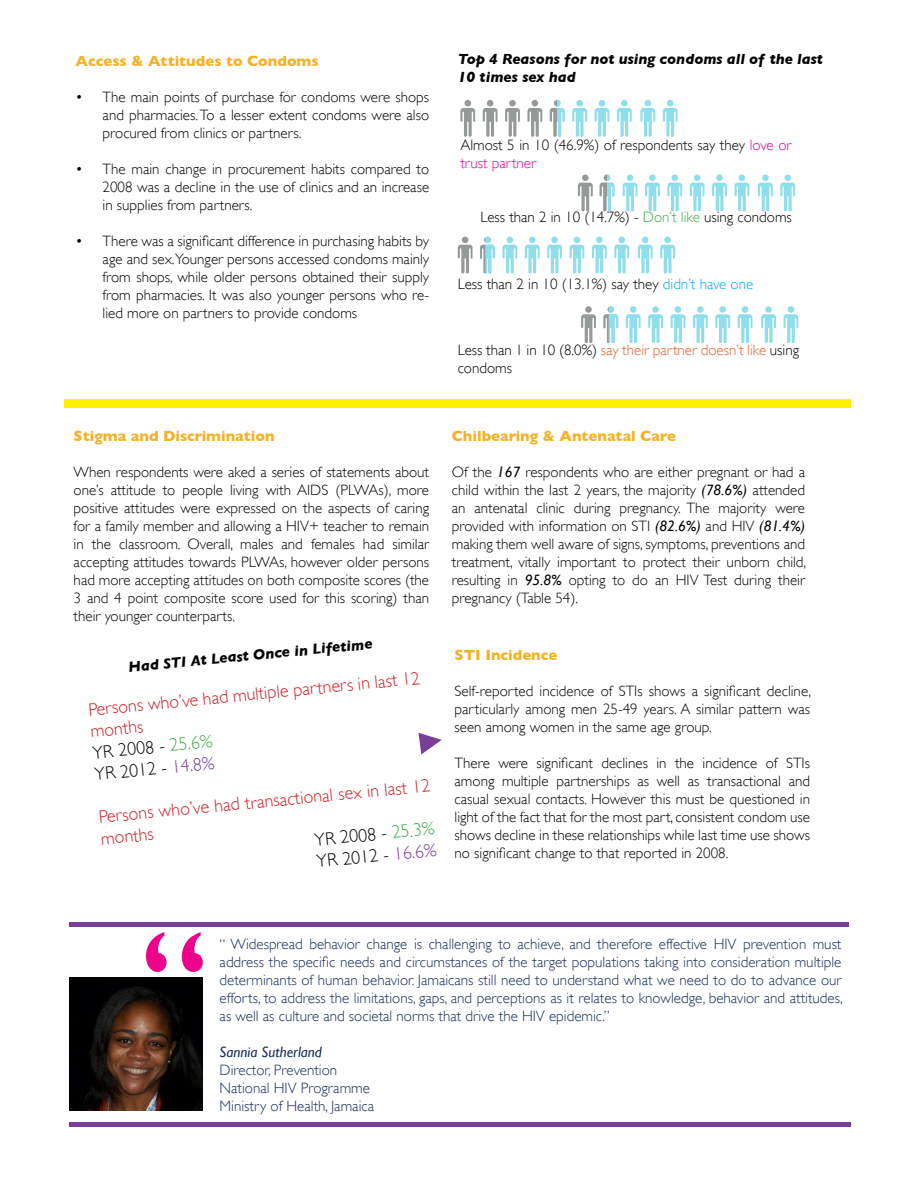
<style>
.page{position:relative;width:918px;height:1188px;background:#fff}
.page>*{position:absolute;margin:0;border:0;box-sizing:border-box;transform-origin:0 0}
.Body{font:300 18px/22.8px "Gill Sans";color:#d1232a}
.Body-2{font:300 18px "Gill Sans";color:#040503}
.Body-3{font:300 15px/18px "Gill Sans";color:#040503;text-align:justify}
.t1{font:300 15px/18px "Gill Sans";color:#183059;text-align:justify}
.Colout{font:700 15px "Gill Sans";color:#f5b128}
.Body-4{font:300 15px "Gill Sans";color:#000}
.Sub_Headings_2{font:italic 700 15px/18px "Gill Sans";color:#040503}
.Body-5{font:300 15px/18px "Gill Sans";color:#e1622f}
.t2{font:italic 15px "Gill Sans";color:#183059}
.s1{color:#ed028c}
.s2{color:#040503}
.s3{color:#40ae49}
.s4{color:#00aeef}
.s5{color:#000}
.s6{color:#783e98}
.s7{font-weight:400;font-style:italic}
</style>
<div class="page">
<img style="left:69px;top:977px;width:134px;height:134px">
<svg style="left:146px;top:932px;width:57px;height:40px"></svg>
<hr style="left:69px;top:1122px;width:781px;height:4px;background:#783e98">
<div style="left:64px;top:400px;width:787px;height:8px;background:#fff101"></div>
<svg style="left:460px;top:108px;width:15px;height:29px"></svg>
<div style="left:464px;top:100px;width:7px;height:6px;background:#969999;border-radius:50%"></div>
<svg style="left:483px;top:100px;width:15px;height:37px"></svg>
<svg style="left:505px;top:108px;width:15px;height:29px"></svg>
<div style="left:509px;top:100px;width:7px;height:6px;background:#969999;border-radius:50%"></div>
<svg style="left:527px;top:100px;width:15px;height:37px"></svg>
<svg style="left:572px;top:108px;width:15px;height:29px"></svg>
<div style="left:576px;top:100px;width:7px;height:6px;background:#8fdeeb;border-radius:50%"></div>
<svg style="left:595px;top:100px;width:15px;height:37px"></svg>
<svg style="left:617px;top:108px;width:15px;height:29px"></svg>
<div style="left:621px;top:100px;width:7px;height:6px;background:#8fdeeb;border-radius:50%"></div>
<svg style="left:640px;top:100px;width:15px;height:37px"></svg>
<svg style="left:663px;top:100px;width:15px;height:37px"></svg>
<svg style="left:578px;top:183px;width:15px;height:29px"></svg>
<div style="left:582px;top:175px;width:7px;height:6px;background:#969999;border-radius:50%"></div>
<svg style="left:645px;top:183px;width:15px;height:29px"></svg>
<div style="left:649px;top:175px;width:7px;height:6px;background:#8fdeeb;border-radius:50%"></div>
<svg style="left:667px;top:175px;width:15px;height:37px"></svg>
<svg style="left:690px;top:175px;width:15px;height:37px"></svg>
<svg style="left:712px;top:183px;width:15px;height:29px"></svg>
<div style="left:716px;top:175px;width:7px;height:6px;background:#8fdeeb;border-radius:50%"></div>
<svg style="left:734px;top:175px;width:15px;height:37px"></svg>
<svg style="left:758px;top:183px;width:15px;height:29px"></svg>
<div style="left:762px;top:175px;width:7px;height:6px;background:#8fdeeb;border-radius:50%"></div>
<svg style="left:780px;top:183px;width:15px;height:29px"></svg>
<div style="left:784px;top:175px;width:7px;height:6px;background:#8fdeeb;border-radius:50%"></div>
<svg style="left:550px;top:100px;width:15px;height:37px"></svg>
<svg style="left:480px;top:237px;width:15px;height:37px"></svg>
<svg style="left:600px;top:175px;width:15px;height:37px"></svg>
<svg style="left:623px;top:175px;width:15px;height:37px"></svg>
<svg style="left:458px;top:237px;width:15px;height:37px"></svg>
<svg style="left:502px;top:237px;width:15px;height:37px"></svg>
<svg style="left:525px;top:245px;width:15px;height:29px"></svg>
<div style="left:529px;top:237px;width:7px;height:6px;background:#8fdeeb;border-radius:50%"></div>
<svg style="left:570px;top:237px;width:15px;height:37px"></svg>
<svg style="left:592px;top:245px;width:15px;height:29px"></svg>
<div style="left:596px;top:237px;width:7px;height:6px;background:#8fdeeb;border-radius:50%"></div>
<svg style="left:614px;top:245px;width:15px;height:29px"></svg>
<div style="left:618px;top:237px;width:7px;height:6px;background:#8fdeeb;border-radius:50%"></div>
<svg style="left:638px;top:237px;width:15px;height:37px"></svg>
<svg style="left:660px;top:245px;width:15px;height:29px"></svg>
<div style="left:664px;top:237px;width:7px;height:6px;background:#8fdeeb;border-radius:50%"></div>
<svg style="left:547px;top:245px;width:15px;height:29px"></svg>
<div style="left:551px;top:237px;width:7px;height:6px;background:#8fdeeb;border-radius:50%"></div>
<svg style="left:603px;top:306px;width:15px;height:37px"></svg>
<svg style="left:581px;top:314px;width:15px;height:29px"></svg>
<div style="left:585px;top:306px;width:7px;height:7px;background:#969999;border-radius:50%"></div>
<svg style="left:626px;top:314px;width:15px;height:29px"></svg>
<div style="left:630px;top:306px;width:7px;height:7px;background:#8fdeeb;border-radius:50%"></div>
<svg style="left:648px;top:314px;width:15px;height:29px"></svg>
<div style="left:652px;top:306px;width:7px;height:7px;background:#8fdeeb;border-radius:50%"></div>
<svg style="left:693px;top:314px;width:15px;height:29px"></svg>
<div style="left:697px;top:306px;width:7px;height:7px;background:#8fdeeb;border-radius:50%"></div>
<svg style="left:715px;top:314px;width:15px;height:29px"></svg>
<div style="left:719px;top:306px;width:7px;height:7px;background:#8fdeeb;border-radius:50%"></div>
<svg style="left:738px;top:314px;width:15px;height:29px"></svg>
<div style="left:742px;top:306px;width:6px;height:7px;background:#8fdeeb;border-radius:50%"></div>
<svg style="left:761px;top:314px;width:15px;height:29px"></svg>
<div style="left:765px;top:306px;width:7px;height:7px;background:#8fdeeb;border-radius:50%"></div>
<svg style="left:783px;top:314px;width:15px;height:29px"></svg>
<div style="left:788px;top:306px;width:6px;height:7px;background:#8fdeeb;border-radius:50%"></div>
<svg style="left:671px;top:314px;width:15px;height:29px"></svg>
<div style="left:675px;top:306px;width:6px;height:7px;background:#8fdeeb;border-radius:50%"></div>
<div style="left:69px;top:922px;width:780px;height:5px;background:#783e98"></div>
<svg style="left:418px;top:733px;width:24px;height:22px"></svg>
<p class="Colout" style="left:76px;top:52px;width:245px">Access &amp; Attitudes to Condoms</p>
<p class="Body-3" style="left:103px;top:88px;width:328px;text-indent:-27px">• The main points of purchase for condoms were shops and pharmacies. To a lesser extent condoms were also procured from clinics or partners.</p>
<p class="Body-3" style="left:103px;top:160px;width:328px;text-indent:-27px">• The main change in procurement habits compared to 2008 was a decline in the use of clinics and an increase in supplies from partners.</p>
<p class="Body-3" style="left:103px;top:232px;width:328px;text-indent:-27px">• There was a significant difference in purchasing habits by age and sex.Younger persons accessed condoms mainly from shops, while older persons obtained their supply from pharmacies. It was also younger persons who re&shy;lied more on partners to provide condoms</p>
<p class="Sub_Headings_2" style="left:458px;top:50px;width:367px">Top 4 Reasons for not using condoms all of the last<br>10 times sex had</p>
<p class="Body-3" style="left:460px;top:136px;width:333px">Almost 5 in 10 (46.9%) of respondents say they <span class="s1">love or trust partner</span></p>
<p class="Body-4" style="left:480px;top:208px;width:313px">Less than 2 in 10 (14.7%) <span class="s2">-</span> <span class="s3">Don’t like</span> <span class="s2">using condoms</span></p>
<p class="Body-4" style="left:458px;top:276px;width:297px">Less than 2 in 10 (13.1%<span class="s2">) say they</span> <span class="s4">didn’t have one</span></p>
<p class="Body-5" style="left:458px;top:341px;width:343px"><span class="s5">Less than 1 in 10 (8.0%)</span> say their partner doesn’t like <span class="s2">using condoms</span></p>
<p class="Colout" style="left:74px;top:427px;width:202px">Stigma and Discrimination</p>
<p class="Body-3" style="left:74px;top:463px;width:357px">When respondents were aked a series of statements about one’s attitude to people living with AIDS (PLWAs), more positive attitudes were expressed on the aspects of caring for a family member and allowing a HIV+ teacher to remain in the classroom. Overall, males and females had similar accepting attitudes towards PLWAs, however older persons had more accepting attitudes on both composite scores (the 3 and 4 point composite score used for this scoring) than their younger counterparts.</p>
<p class="Sub_Headings_2" style="left:128px;top:659px;width:247px;rotate:-6deg">Had STI At Least Once in Lifetime</p>
<p class="Body" style="left:87px;top:697px;width:334px;rotate:-5deg">Persons who’ve had multiple partners in last 12 months</p>
<p class="Body-2" style="left:92px;top:742px;width:122px;rotate:-5deg">YR 2008 - <span class="s3">25.6%</span></p>
<p class="Body-2" style="left:94px;top:764px;width:122px;rotate:-5deg">YR 2012 - <span class="s6">14.8%</span></p>
<p class="Body" style="left:98px;top:804px;width:334px;rotate:-5deg">Persons who’ve had transactional sex in last 12 months</p>
<p class="Body-2" style="left:314px;top:829px;width:122px;rotate:-5deg">YR 2008 - <span class="s3">25.3%</span></p>
<p class="Body-2" style="left:316px;top:851px;width:122px;rotate:-5deg">YR 2012 - <span class="s6">16.6%</span></p>
<p class="Colout" style="left:452px;top:427px;width:226px">Chilbearing &amp; Antenatal Care</p>
<p class="Body-3" style="left:452px;top:463px;width:356px">Of the <span class="s7">167</span> respondents who are either pregnant or had a child within the last 2 years, the majority <span class="s7">(78.6%)</span> attended an antenatal clinic during pregnancy. The majority were provided with information on STI <span class="s7">(82.6%)</span> and HIV <span class="s7">(81.4%) </span>making them well aware of signs, symptoms, preventions and treatment, vitally important to protect their unborn child, resulting in <span class="s7">95.8%</span> opting to do an HIV Test during their pregnancy (Table 54).</p>
<p class="Colout" style="left:455px;top:646px;width:104px">STI Incidence</p>
<p class="Body-3" style="left:455px;top:682px;width:358px">Self-reported incidence of STIs shows a significant decline, particularly among men 25-49 years. A similar pattern was seen among women in the same age group.</p>
<p class="Body-3" style="left:455px;top:754px;width:357px">There were significant declines in the incidence of STIs among multiple partnerships as well as transactional and casual sexual contacts. However this must be questioned in light of the fact that for the most part, consistent condom use shows decline in these relationships while last time use shows no significant change to that reported in 2008.</p>
<p class="t1" style="left:220px;top:935px;width:625px">“ Widespread behavior change is challenging to achieve, and therefore effective HIV prevention must address the specific needs and circumstances of the target populations taking into consideration multiple determinants of human behavior. Jamaicans still need to understand what we need to do to advance our efforts, to address the limitations, gaps, and perceptions as it relates to knowledge, behavior and attitudes, as well as culture and societal norms that drive the HIV epidemic.”</p>
<p class="t2" style="left:220px;top:1043px;width:104px">Sannia Sutherland</p>
<p class="t1" style="left:220px;top:1061px;width:119px">Director, Prevention</p>
<p class="t1" style="left:220px;top:1079px;width:152px">National HIV Programme</p>
<p class="t1" style="left:220px;top:1097px;width:156px">Ministry of Health, Jamaica</p>
</div>
